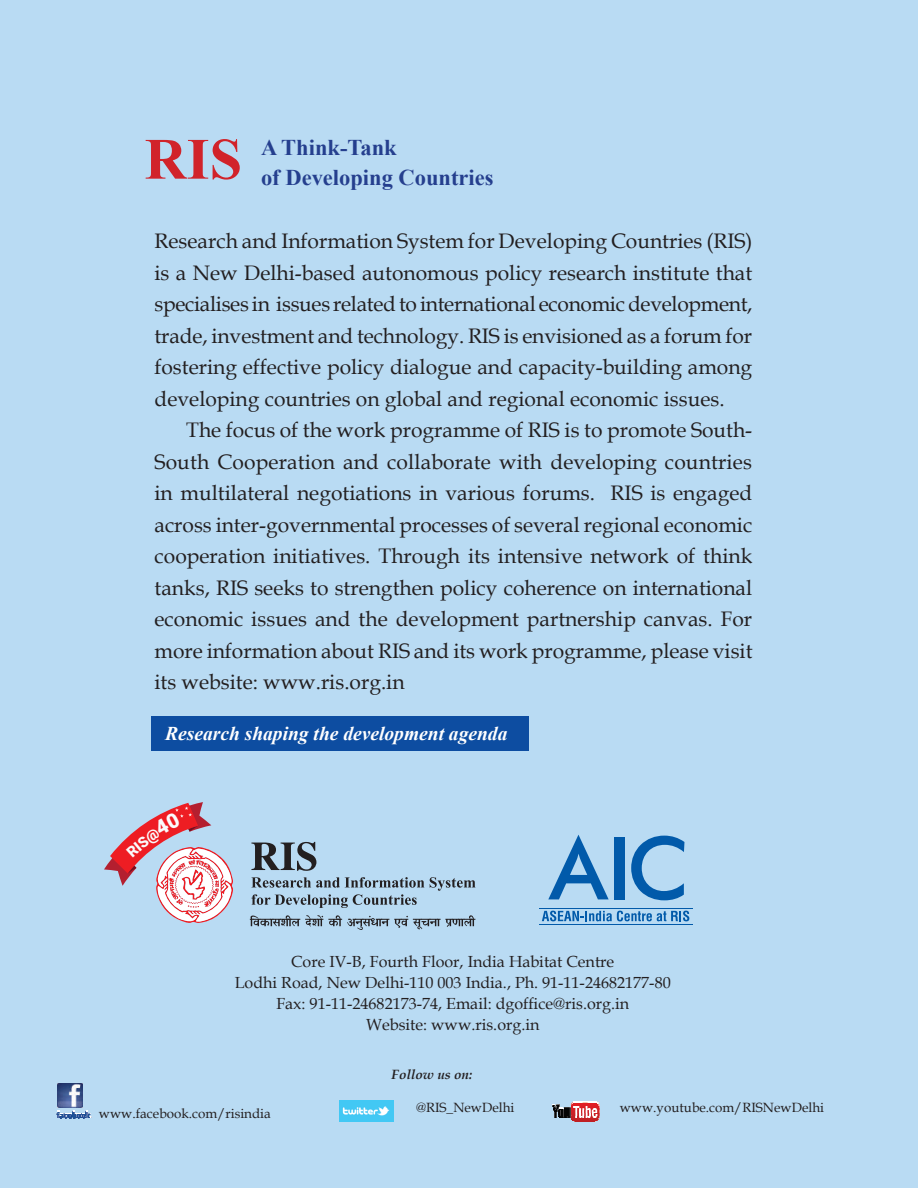
<style>
.page{position:relative;width:918px;height:1188px;background:#b9dbf3}
.page>*{position:absolute;margin:0;border:0;box-sizing:border-box;transform-origin:0 0}
.t1{font:700 58.5px "Times New Roman";color:#d1232a}
.t2{font:700 22.5px/30.5px "Times New Roman";color:#253f8e}
.t3{font:21px/31.5px "Book Antiqua";color:#231f20;text-align:justify}
.t4{font:italic 700 19.5px "Times New Roman";color:#fff}
.t5{font:16.05px/21px "Book Antiqua";color:#231f20;text-align:center}
.t6{font:13.35px "Book Antiqua";color:#231f20}
.t7{font:italic 700 13.35px "Book Antiqua";color:#231f20}
</style>
<div class="page">
<svg style="left:56px;top:1111px;width:36px;height:8px"></svg>
<img style="left:58px;top:1083px;width:25px;height:25px">
<img style="left:339px;top:1101px;width:55px;height:20px">
<svg style="left:552px;top:1101px;width:47px;height:21px"></svg>
<div style="left:151px;top:716px;width:377px;height:34px;background:#0d4da1"></div>
<svg style="left:251px;top:842px;width:65px;height:29px"></svg>
<svg style="left:250px;top:915px;width:225px;height:15px"></svg>
<svg style="left:251px;top:877px;width:173px;height:11px"></svg>
<svg style="left:430px;top:877px;width:46px;height:14px"></svg>
<svg style="left:252px;top:894px;width:165px;height:14px"></svg>
<svg style="left:542px;top:911px;width:147px;height:10px"></svg>
<hr style="left:540px;top:924px;width:153px;height:1px;background:#015aaa">
<hr style="left:540px;top:908px;width:153px;height:1px;background:#015aaa">
<svg style="left:548px;top:835px;width:61px;height:64px"></svg>
<div style="left:615px;top:837px;width:10px;height:62px;background:#015aaa"></div>
<svg style="left:631px;top:836px;width:53px;height:64px"></svg>
<svg style="left:104px;top:802px;width:129px;height:121px"></svg>
<h1 class="t1" style="left:145px;top:117px;width:99px">RIS</h1>
<p class="t2" style="left:261px;top:131px;width:234px">A Think-Tank<br>of Developing Countries</p>
<p class="t3" style="left:155px;top:225px;width:600px">Research and Information System for Developing Countries (RIS) is a New Delhi-based autonomous policy research institute that specialises in issues related to international economic development, trade, investment and technology. RIS is envisioned as a forum for fostering effective policy dialogue and capacity-building among developing countries on global and regional economic issues.</p>
<p class="t3" style="left:155px;top:414px;width:600px;text-indent:32px">The focus of the work programme of RIS is to promote South-South Cooperation and collaborate with developing countries in multilateral negotiations in various forums. RIS is engaged across inter-governmental processes of several regional economic cooperation initiatives. Through its intensive network of think tanks, RIS seeks to strengthen policy coherence on international economic issues and the development partnership canvas. For more information about RIS and its work programme, please visit its website: www.ris.org.in</p>
<p class="t4" style="left:165px;top:720px;width:344px">Research shaping the development agenda</p>
<p class="t5" style="left:235px;top:951px;width:437px">Core IV-B, Fourth Floor, India Habitat Centre<br>Lodhi Road, New Delhi-110 003 India., Ph. 91-11-24682177-80<br>Fax: 91-11-24682173-74, Email: dgoffice@ris.org.in<br>Website: www.ris.org.in</p>
<p class="t7" style="left:392px;top:1065px;width:82px">Follow us on:</p>
<p class="t6" style="left:99px;top:1104px;width:174px">www.facebook.com/risindia</p>
<p class="t6" style="left:416px;top:1098px;width:100px">@RIS_NewDelhi</p>
<p class="t6" style="left:620px;top:1098px;width:206px">www.youtube.com/RISNewDelhi</p>
</div>
